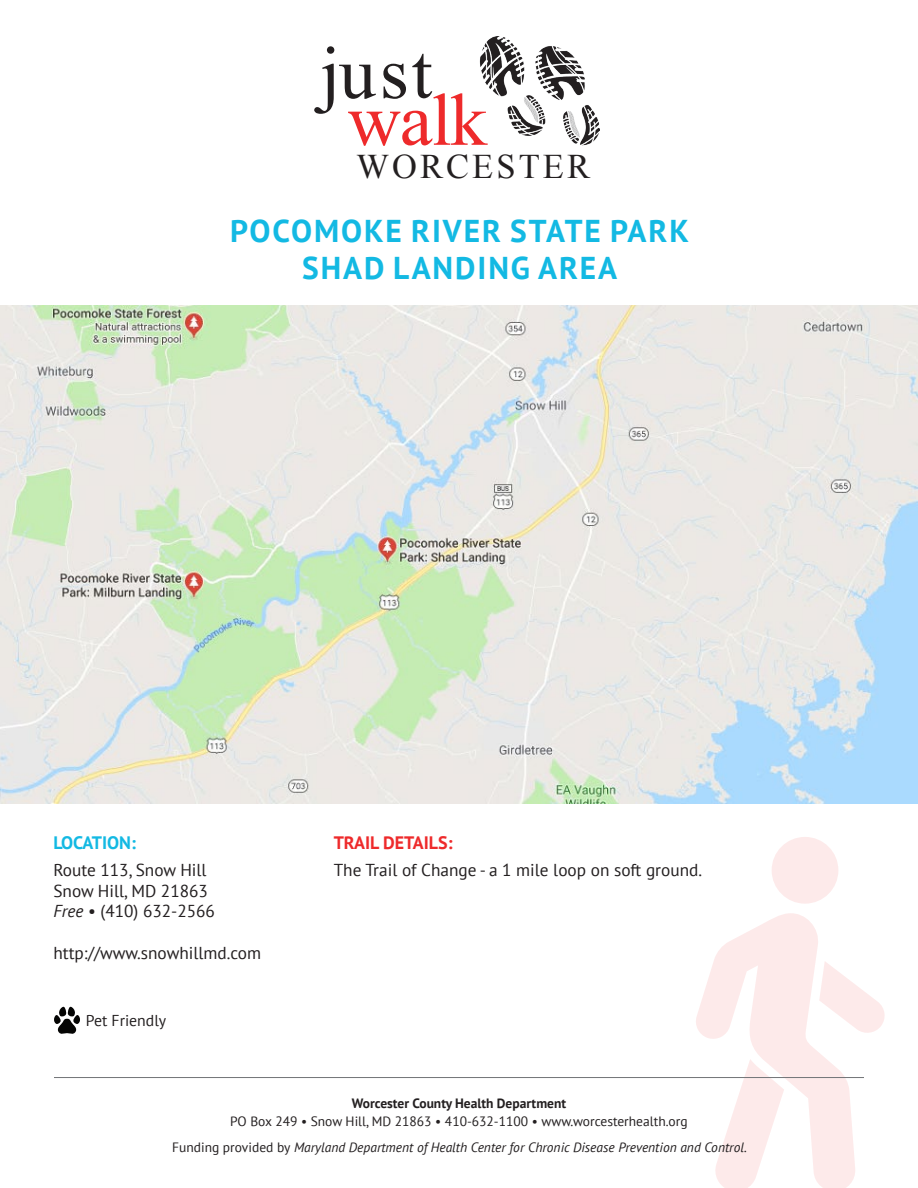
<style>
.page{position:relative;width:918px;height:1188px;background:#fff}
.page>*{position:absolute;margin:0;border:0;box-sizing:border-box;transform-origin:0 0}
.t1{font:74.1px "Times New Roman";color:#231f20}
.t2{font:74.1px "Times New Roman";color:#ee2a2b}
.t3{font:34.5px "Times New Roman";letter-spacing:.09em;color:#231f20}
.t4{font:700 31.5px/37.8px "PT Sans";letter-spacing:.06em;color:#13b9e3;text-align:center}
.t5{font:700 18px "PT Sans";color:#ee2a2b}
.t6{font:700 18px "PT Sans";color:#13b9e3}
.t7{font:17.25px/20.7px "PT Sans";color:#231f20}
.t8{font:15.75px "PT Sans";color:#231f20}
.t9{font:13.5px/25.2px "PT Sans";color:#231f20;text-align:center}
.t10{font:700 13.5px "PT Sans";color:#231f20}
.s1{font-style:italic}
</style>
<div class="page">
<svg style="left:696px;top:837px;width:189px;height:351px"></svg>
<hr style="left:54px;top:1077px;width:810px;height:1px;background:#727477">
<img style="left:479px;top:37px;width:121px;height:109px">
<img style="left:0;top:305px;width:918px;height:499px">
<svg style="left:54px;top:1007px;width:26px;height:27px"></svg>
<h1 class="t1" style="left:320px;top:23px;width:114px">just</h1>
<h1 class="t2" style="left:348px;top:70px;width:141px">walk</h1>
<h2 class="t3" style="left:356px;top:143px;width:235px">WORCESTER</h2>
<p class="t4" style="left:230px;top:211px;width:460px">POCOMOKE RIVER STATE PARK<br>SHAD LANDING AREA</p>
<p class="t6" style="left:53px;top:831px;width:84px">LOCATION:</p>
<p class="t7" style="left:53px;top:859px;width:163px">Route 113, Snow Hill<br>Snow Hill, MD 21863<br><span class="s1">Free</span> • (410) 632-2566</p>
<p class="t7" style="left:53px;top:942px;width:209px">http://www.snowhillmd.com</p>
<p class="t8" style="left:86px;top:1010px;width:82px">Pet Friendly</p>
<p class="t5" style="left:334px;top:831px;width:120px">TRAIL DETAILS:</p>
<p class="t7" style="left:334px;top:860px;width:370px">The Trail of Change - a 1 mile loop on soft ground.</p>
<p class="t10" style="left:352px;top:1095px;width:216px">Worcester County Health Department</p>
<p class="t9" style="left:172px;top:1109px;width:576px">PO Box 249 • Snow Hill, MD 21863 • 410-632-1100 • www.worcesterhealth.org<br>Funding provided by <span class="s1">Maryland Department of Health Center for Chronic Disease Prevention and Control.</span></p>
</div>
